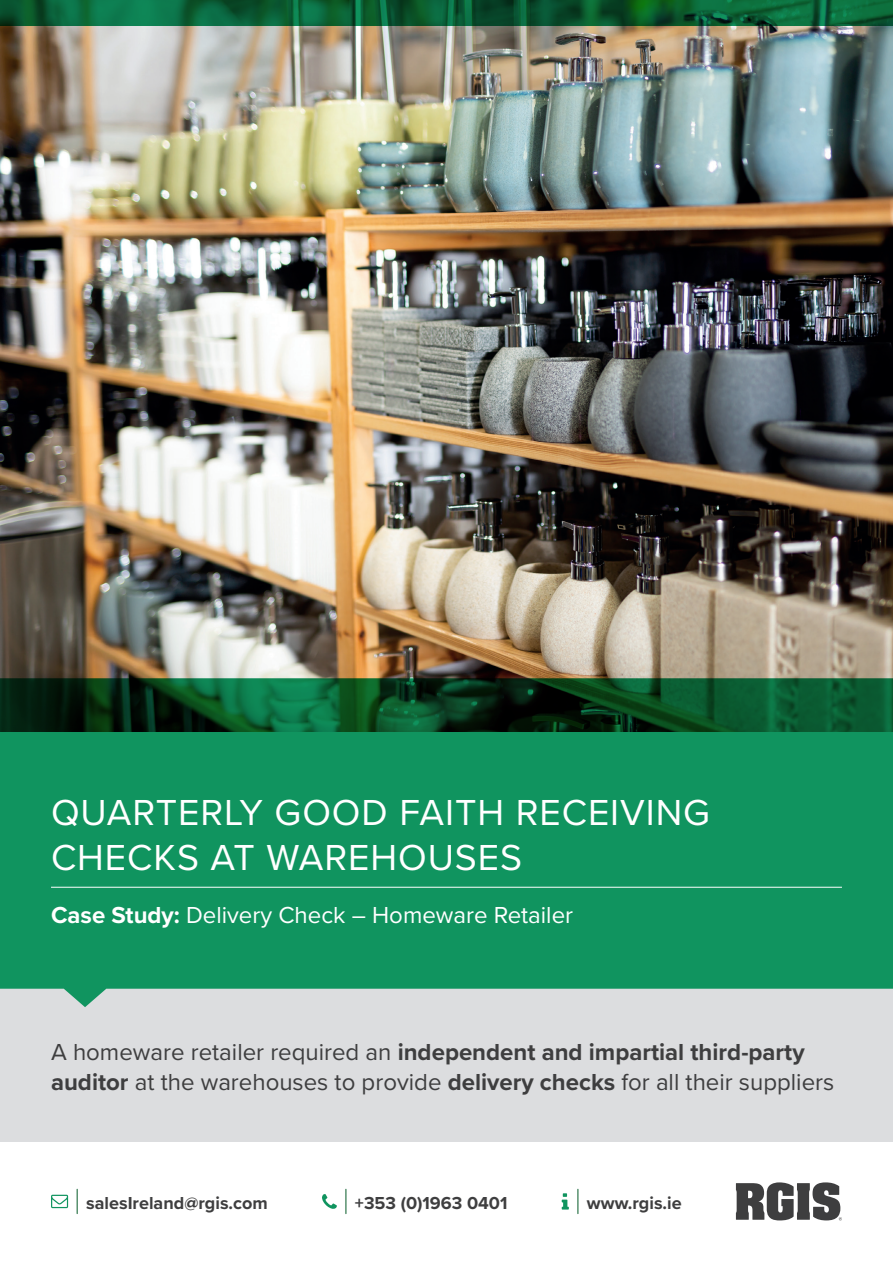
<style>
.page{position:relative;width:893px;height:1263px;background:#fff}
.page>*{position:absolute;margin:0;border:0;box-sizing:border-box;transform-origin:0 0}
.t1{font:37.5px/45px "Proxima Nova";letter-spacing:.025em;color:#fff}
.t2{font:24px/30px "Proxima Nova";color:#3e3e3f}
.t3{font:24px "Proxima Nova";color:#fff}
.t4{font:700 18px "Proxima Nova";color:#3e3e3f}
.s1{font-weight:700}
</style>
<div class="page">
<svg style="left:577px;top:1189px;width:1px;height:24px"></svg>
<svg style="left:562px;top:1193px;width:7px;height:16px"></svg>
<svg style="left:77px;top:1189px;width:1px;height:24px"></svg>
<svg style="left:51px;top:1195px;width:17px;height:13px"></svg>
<svg style="left:345px;top:1189px;width:1px;height:24px"></svg>
<svg style="left:322px;top:1194px;width:15px;height:15px"></svg>
<svg style="left:736px;top:1182px;width:106px;height:38px"></svg>
<div style="left:0;top:989px;width:893px;height:153px;background:#dcdddf"></div>
<svg style="left:0;top:731px;width:893px;height:276px;fill:#10945f"></svg>
<hr style="left:51px;top:887px;width:791px;height:1px;background:#fff">
<img style="left:0;top:26px;width:893px;height:705px">
<svg style="left:0;top:0;width:893px;height:26px"></svg>
<h1 class="t1" style="left:51px;top:788px;width:660px">QUARTERLY GOOD FAITH RECEIVING<br>CHECKS AT WAREHOUSES</h1>
<p class="t3" style="left:51px;top:897px;width:524px"><span class="s1">Case Study:</span> Delivery Check – Homeware Retailer</p>
<p class="t2" style="left:51px;top:1036px;width:785px">A homeware retailer required an <span class="s1">independent and impartial third-party auditor</span> at the warehouses to provide <span class="s1">delivery checks</span> for all their suppliers</p>
<p class="t4" style="left:86px;top:1189px;width:183px">salesIreland@rgis.com</p>
<p class="t4" style="left:355px;top:1189px;width:154px">+353 (0)1963 0401</p>
<p class="t4" style="left:587px;top:1189px;width:96px">www.rgis.ie</p>
</div>
